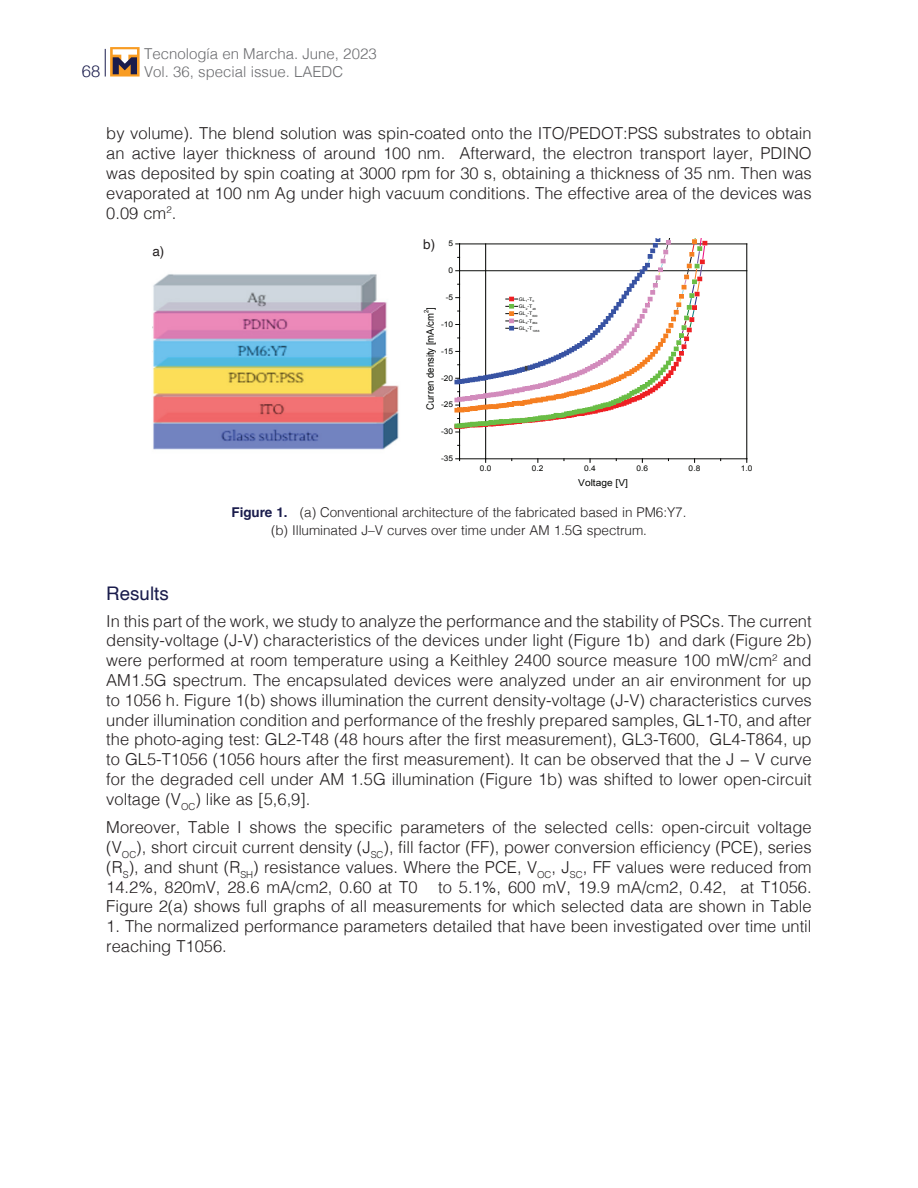
<style>
.page{position:relative;width:918px;height:1188px;background:#fff}
.page>*{position:absolute;margin:0;border:0;box-sizing:border-box;transform-origin:0 0}
.t1{font:18.75px "Helvetica";color:#1a1c4c}
.t2{font:300 16.5px/19.8px "Helvetica";color:#231f20;text-align:justify}
.t3{font:300 16.5px "Helvetica Neue";color:#1a1c4c}
.t4{font:300 15px "Helvetica";color:#6c6d70}
.t5{font:300 13.5px/18px "Helvetica";letter-spacing:-.005em;color:#231f20;text-align:center}
.t6{font:13.5px "Helvetica";color:#231f20}
.t7{font:10.2px "Arial";letter-spacing:.005em;color:#040503;scale:.94 1}
.t8{font:9.45px "Arial";letter-spacing:.005em;color:#040503;scale:1.07 1}
.t9{font:7.8px "Arial";letter-spacing:.005em;color:#040503;scale:1.07 1}
.t10{font:6.15px "Arial";color:#040503;scale:.94 1}
.t11{font:4.8px/7.4px "Arial";letter-spacing:.005em;color:#040503;scale:1.07 1}
.t12{font:2.85px "Arial";color:#040503;scale:1.07 1}
.s1{font-family:"Arial";font-size:9.45px;color:#040503}
.s2{font-weight:700;color:#1a1c4c}
</style>
<div class="page">
<svg style="left:105px;top:49px;width:1px;height:28px"></svg>
<svg style="left:110px;top:47px;width:30px;height:30px"></svg>
<svg style="left:113px;top:49px;width:24px;height:25px"></svg>
<img style="left:152px;top:274px;width:247px;height:176px">
<hr style="left:460px;top:458px;width:287px;height:1px;background:#040503">
<hr style="left:460px;top:244px;width:287px;height:1px;background:#040503">
<hr style="left:460px;top:270px;width:287px;height:1px;background:#040503">
<hr style="left:459px;top:244px;width:1px;height:215px;background:#040503">
<hr style="left:746px;top:244px;width:1px;height:215px;background:#040503">
<hr style="left:485px;top:244px;width:1px;height:215px;background:#040503">
<svg style="left:455px;top:239px;width:253px;height:194px"></svg>
<p class="t4" style="left:144px;top:40px;width:234px">Tecnología en Marcha. June, 2023</p>
<p class="t3" style="left:82px;top:57px;width:20px">68</p>
<p class="t4" style="left:144px;top:58px;width:201px">Vol. 36, special issue. LAEDC</p>
<p class="t2" style="left:106px;top:122px;width:707px">by volume). The blend solution was spin-coated onto the ITO/PEDOT:PSS substrates to obtain an active layer thickness of around 100 nm. Afterward, the electron transport layer, PDINO was deposited by spin coating at 3000 rpm for 30 s, obtaining a thickness of 35 nm. Then was evaporated at 100 nm Ag under high vacuum conditions. The effective area of the devices was 0.09 cm<sup>2</sup>.</p>
<p class="t6" style="left:152px;top:241px;width:14px">a)</p>
<p class="t6" style="left:423px;top:234px;width:14px">b)<span class="s1">b)</span></p>
<p class="t9" style="left:449px;top:238px;width:6px">5</p>
<p class="t9" style="left:449px;top:265px;width:6px">0</p>
<p class="t9" style="left:446px;top:292px;width:8px">-5</p>
<p class="t7" style="left:423px;top:410px;width:111px;rotate:-90deg">Curren density [mA/cm ]</p>
<p class="t10" style="left:422px;top:313px;width:5px;rotate:-90deg">2</p>
<p class="t9" style="left:441px;top:319px;width:13px">-10</p>
<p class="t9" style="left:441px;top:346px;width:13px">-15</p>
<p class="t9" style="left:441px;top:373px;width:13px">-20</p>
<p class="t9" style="left:441px;top:400px;width:13px">-25</p>
<p class="t9" style="left:441px;top:427px;width:13px">-30</p>
<p class="t9" style="left:441px;top:453px;width:13px">-35</p>
<p class="t11" style="left:519px;top:295px;width:19px">GL<sub>1</sub>-T<sub>0<br></sub>GL<sub>2</sub>-T<sub>48<br></sub>GL<sub>3</sub>-T<sub>600<br></sub>GL<sub>4</sub>-T<sub>864</sub></p>
<p class="t12" style="left:519px;top:329px;width:21px"><sup>GL</sup>5<sup>-T</sup>1056</p>
<p class="t9" style="left:480px;top:463px;width:12px">0.0</p>
<p class="t9" style="left:532px;top:463px;width:12px">0.2</p>
<p class="t9" style="left:584px;top:463px;width:12px">0.4</p>
<p class="t9" style="left:636px;top:463px;width:12px">0.6</p>
<p class="t9" style="left:689px;top:463px;width:12px">0.8</p>
<p class="t9" style="left:741px;top:463px;width:12px">1.0</p>
<p class="t8" style="left:578px;top:476px;width:48px">Voltage [V]</p>
<p class="t5" style="left:232px;top:503px;width:456px"><span class="s2">Figure 1.</span> (a) Conventional architecture of the fabricated based in PM6:Y7. (b) Illuminated J–V curves over time under AM 1.5G spectrum.</p>
<p class="t1" style="left:106px;top:579px;width:64px">Results</p>
<p class="t2" style="left:106px;top:610px;width:707px">In this part of the work, we study to analyze the performance and the stability of PSCs. The current density-voltage (J-V) characteristics of the devices under light (Figure 1b) and dark (Figure 2b) were performed at room temperature using a Keithley 2400 source measure 100 mW/cm<sup>2</sup> and AM1.5G spectrum. The encapsulated devices were analyzed under an air environment for up to 1056 h. Figure 1(b) shows illumination the current density-voltage (J-V) characteristics curves under illumination condition and performance of the freshly prepared samples, GL1-T0, and after the photo-aging test: GL2-T48 (48 hours after the first measurement), GL3-T600, GL4-T864, up to GL5-T1056 (1056 hours after the first measurement). It can be observed that the J − V curve for the degraded cell under AM 1.5G illumination (Figure 1b) was shifted to lower open-circuit voltage (V<sub>OC</sub>) like as [5,6,9].</p>
<p class="t2" style="left:106px;top:816px;width:707px">Moreover, Table I shows the specific parameters of the selected cells: open-circuit voltage (V<sub>OC</sub>), short circuit current density (J<sub>SC</sub>), fill factor (FF), power conversion efficiency (PCE), series (R<sub>S</sub>), and shunt (R<sub>SH</sub>) resistance values. Where the PCE, V<sub>OC</sub>, J<sub>SC</sub>, FF values were reduced from 14.2%, 820mV, 28.6 mA/cm2, 0.60 at T0</p>
<p class="t2" style="left:106px;top:876px;width:707px;text-align:right">to 5.1%, 600 mV, 19.9 mA/cm2, 0.42, at T1056.<br>Figure 2(a) shows full graphs of all measurements for which selected data are shown in Table</p>
<p class="t2" style="left:106px;top:915px;width:707px">1. The normalized performance parameters detailed that have been investigated over time until reaching T1056.</p>
</div>
